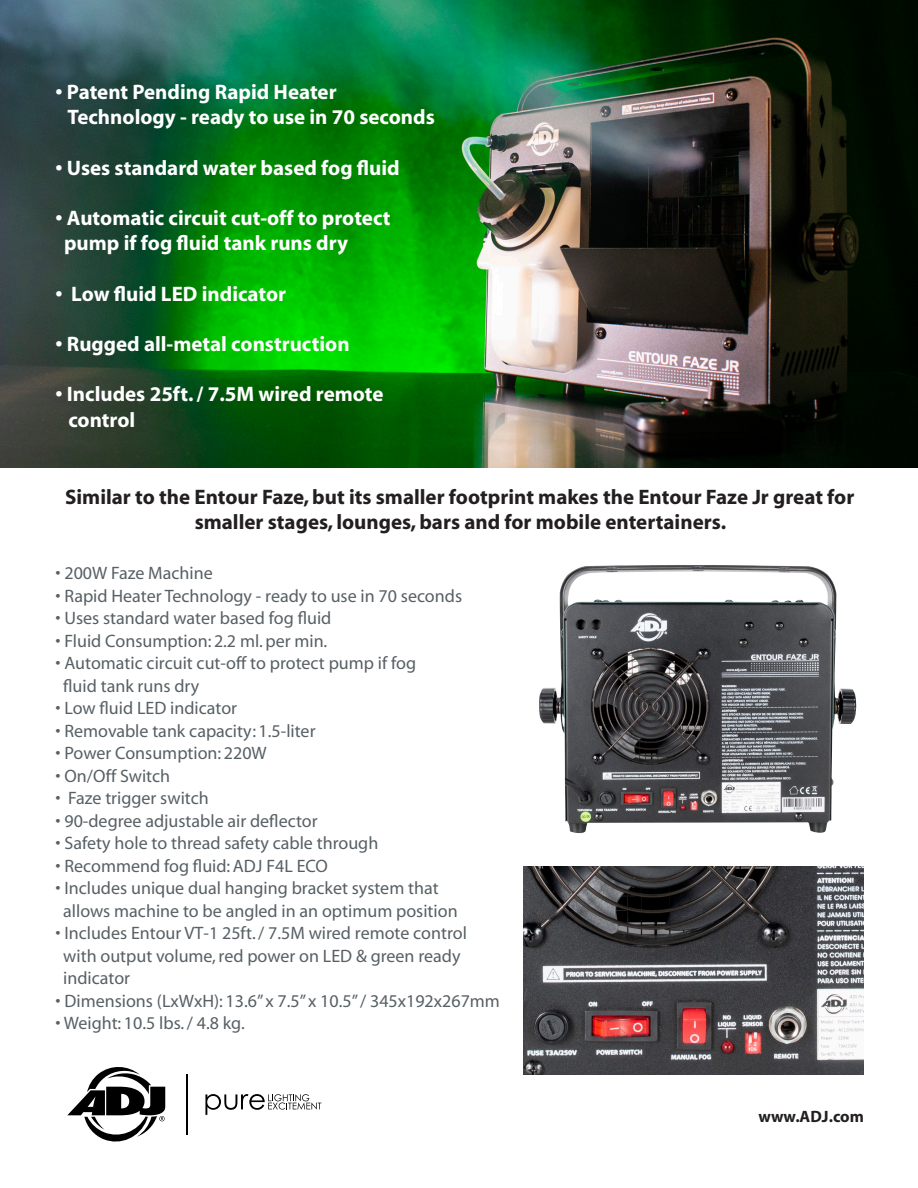
<style>
.page{position:relative;width:918px;height:1188px;background:#fff}
.page>*{position:absolute;margin:0;border:0;box-sizing:border-box;transform-origin:0 0}
.t1{font:700 21px "Myriad";color:#fff}
.t2{font:700 21px/25.2px "Myriad";color:#231f20;text-align:center}
.t3{font:18px "Myriad";color:#576065}
.t4{font:700 16.5px "Myriad";color:#231f20}
</style>
<div class="page">
<img style="left:0;top:0;width:918px;height:468px">
<svg style="left:67px;top:1067px;width:98px;height:75px"></svg>
<svg style="left:205px;top:1094px;width:116px;height:21px"></svg>
<hr style="left:187px;top:1074px;width:1px;height:60px;background:#000">
<img style="left:539px;top:565px;width:318px;height:269px">
<img style="left:524px;top:866px;width:340px;height:209px">
<p class="t1" style="left:56px;top:81px;width:283px">• Patent Pending Rapid Heater</p>
<p class="t1" style="left:68px;top:106px;width:369px">Technology - ready to use in 70 seconds</p>
<p class="t1" style="left:56px;top:157px;width:346px">• Uses standard water based fog fluid</p>
<p class="t1" style="left:56px;top:207px;width:336px">• Automatic circuit cut-off to protect</p>
<p class="t1" style="left:64px;top:232px;width:285px">pump if fog fluid tank runs dry</p>
<p class="t1" style="left:56px;top:283px;width:232px">• Low fluid LED indicator</p>
<p class="t1" style="left:56px;top:333px;width:296px">• Rugged all-metal construction</p>
<p class="t1" style="left:56px;top:383px;width:330px">• Includes 25ft. / 7.5M wired remote</p>
<p class="t1" style="left:68px;top:409px;width:68px">control</p>
<p class="t2" style="left:65px;top:485px;width:791px">Similar to the Entour Faze, but its smaller footprint makes the Entour Faze Jr great for smaller stages, lounges, bars and for mobile entertainers.</p>
<p class="t3" style="left:56px;top:564px;width:159px">• 200W Faze Machine</p>
<p class="t3" style="left:56px;top:587px;width:408px">• Rapid Heater Technology - ready to use in 70 seconds</p>
<p class="t3" style="left:56px;top:609px;width:277px">• Uses standard water based fog fluid</p>
<p class="t3" style="left:56px;top:632px;width:273px">• Fluid Consumption: 2.2 ml. per min.</p>
<p class="t3" style="left:56px;top:654px;width:362px">• Automatic circuit cut-off to protect pump if fog</p>
<p class="t3" style="left:63px;top:677px;width:138px">fluid tank runs dry</p>
<p class="t3" style="left:56px;top:699px;width:183px">• Low fluid LED indicator</p>
<p class="t3" style="left:56px;top:722px;width:261px">• Removable tank capacity: 1.5-liter</p>
<p class="t3" style="left:56px;top:744px;width:213px">• Power Consumption: 220W</p>
<p class="t3" style="left:56px;top:767px;width:116px">• On/Off Switch</p>
<p class="t3" style="left:56px;top:789px;width:155px">• Faze trigger switch</p>
<p class="t3" style="left:56px;top:812px;width:264px">• 90-degree adjustable air deflector</p>
<p class="t3" style="left:56px;top:834px;width:324px">• Safety hole to thread safety cable through</p>
<p class="t3" style="left:56px;top:857px;width:274px">• Recommend fog fluid: ADJ F4L ECO</p>
<p class="t3" style="left:56px;top:879px;width:385px">• Includes unique dual hanging bracket system that</p>
<p class="t3" style="left:63px;top:902px;width:396px">allows machine to be angled in an optimum position</p>
<p class="t3" style="left:56px;top:924px;width:413px">• Includes Entour VT-1 25ft. / 7.5M wired remote control</p>
<p class="t3" style="left:63px;top:947px;width:399px">with output volume, red power on LED &amp; green ready</p>
<p class="t3" style="left:63px;top:969px;width:68px">indicator</p>
<p class="t3" style="left:56px;top:992px;width:446px">• Dimensions (LxWxH): 13.6” x 7.5” x 10.5” / 345x192x267mm</p>
<p class="t3" style="left:56px;top:1014px;width:191px">• Weight: 10.5 lbs. / 4.8 kg.</p>
<p class="t4" style="left:759px;top:1108px;width:107px">www.ADJ.com</p>
</div>
